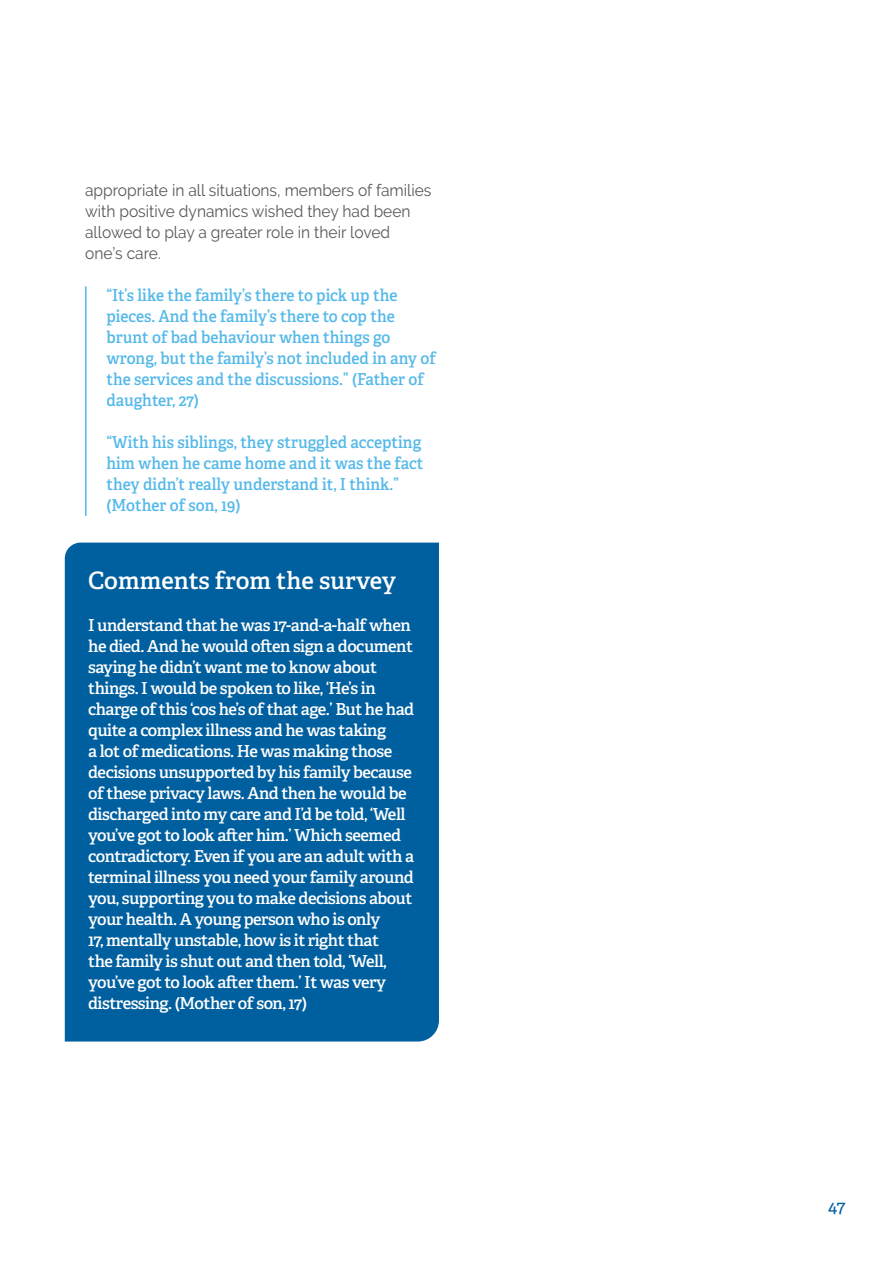
<style>
.page{position:relative;width:893px;height:1263px;background:#fff}
.page>*{position:absolute;margin:0;border:0;box-sizing:border-box;transform-origin:0 0}
.t1{font:600 24px "Adelle";color:#fff}
.t2{font:18px "Adelle";color:#005f9e}
.t3{font:600 16.5px/21px "Adelle";letter-spacing:-.03em;color:#fff}
.t4{font:600 16.5px/21px "Adelle";color:#55b9e9;scale:.94 1}
.t5{font:16.5px/21px "Raleway";color:#56575a;scale:.94 1}
</style>
<div class="page">
<div style="left:65px;top:543px;width:374px;height:498px;background:#005f9e"></div>
<hr style="left:85px;top:286px;width:2px;height:230px;background:#55b9e9">
<p class="t5" style="left:85px;top:179px;width:370px">appropriate in all situations, members of families with positive dynamics wished they had been allowed to play a greater role in their loved one’s care.</p>
<p class="t4" style="left:106px;top:285px;width:352px">“It’s like the family’s there to pick up the pieces. And the family’s there to cop the brunt of bad behaviour when things go wrong, but the family’s not included in any of the services and the discussions.” (Father of daughter, 27)</p>
<p class="t4" style="left:106px;top:432px;width:339px">“With his siblings, they struggled accepting him when he came home and it was the fact they didn’t really understand it, I think.” (Mother of son, 19)</p>
<h1 class="t1" style="left:88px;top:565px;width:310px">Comments from the survey</h1>
<p class="t3" style="left:88px;top:615px;width:328px">I understand that he was 17-and-a-half when he died. And he would often sign a document saying he didn’t want me to know about things. I would be spoken to like, ‘He’s in charge of this ‘cos he’s of that age.’ But he had quite a complex illness and he was taking<br>a lot of medications. He was making those decisions unsupported by his family because of these privacy laws. And then he would be discharged into my care and I’d be told, ‘Well you’ve got to look after him.’ Which seemed contradictory. Even if you are an adult with a terminal illness you need your family around you, supporting you to make decisions about your health. A young person who is only<br>17, mentally unstable, how is it right that<br>the family is shut out and then told, ‘Well, you’ve got to look after them.’ It was very distressing. (Mother of son, 17)</p>
<p class="t2" style="left:828px;top:1195px;width:19px">47</p>
</div>
